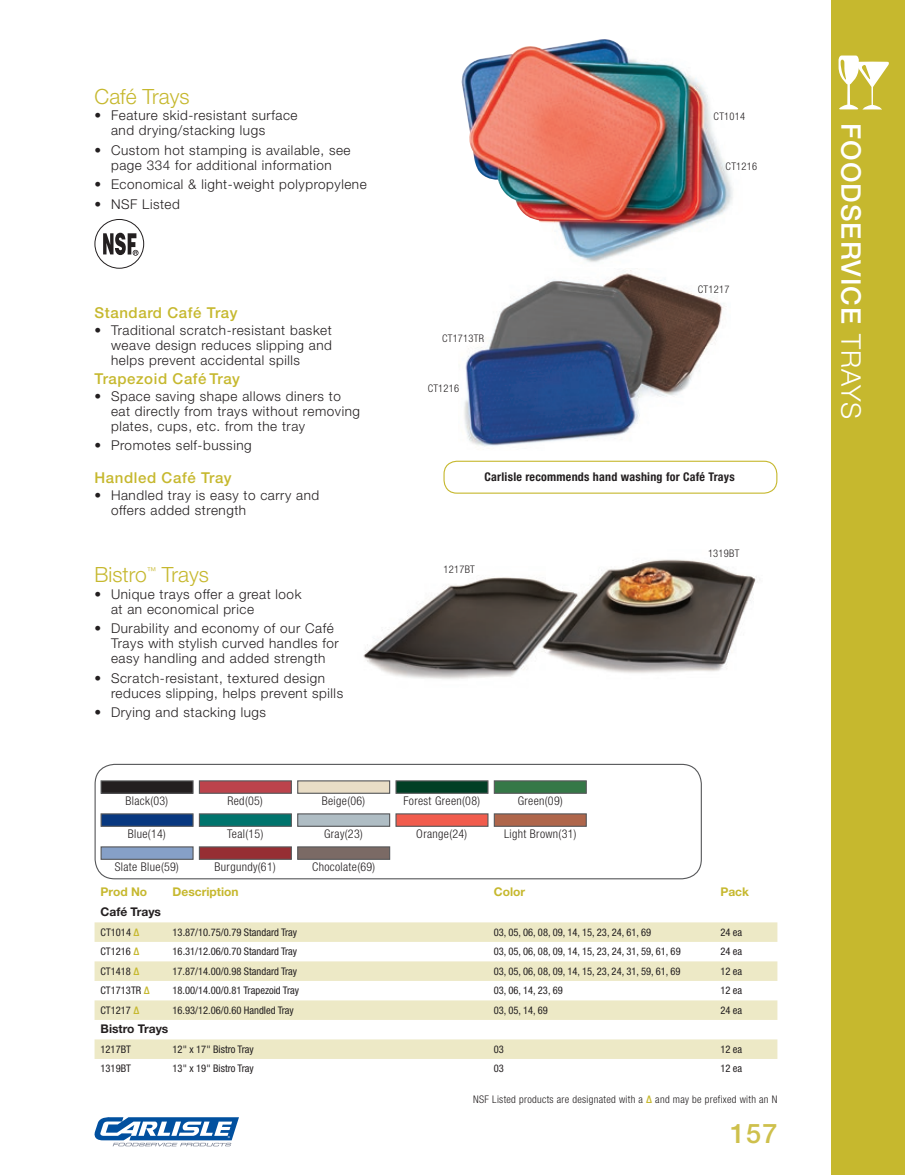
<style>
.page{position:relative;width:905px;height:1175px;background:#fff}
.page>*{position:absolute;margin:0;border:0;box-sizing:border-box;transform-origin:0 0}
.t1{font:500 27px "Helvetica Neue LT Std";letter-spacing:.04em;color:#fff}
.t2{font:500 27px "Helvetica Neue LT Std";color:#cec04c}
.t3{font:300 21px "Helvetica Neue LT Std";color:#c6b82e}
.t4{font:500 15px "Helvetica Neue LT Std";letter-spacing:.04em;color:#c6b82e}
.t5{font:300 13.5px/15px "Helvetica Neue LT Std";letter-spacing:.04em;color:#231f20}
.t6{font:300 condensed 12px "Helvetica Neue LT Std";letter-spacing:.03em;color:#231f20}
.t7{font:700 condensed 12px "Helvetica Neue LT Std";letter-spacing:.02em;color:#231f20}
.t8{font:700 12px "Helvetica Neue LT Std";color:#c6b82e}
.t9{font:700 12px "Helvetica Neue LT Std";color:#231f20}
.t10{font:condensed 10.5px "Helvetica Neue LT Std";color:#231f20}
.t11{font:300 condensed 10.5px "Helvetica Neue LT Std";letter-spacing:.03em;color:#231f20}
.s1{font-weight:700;color:#c6b82e}
.s2{font-weight:300}
</style>
<div class="page">
<div style="left:831px;top:0;width:73px;height:1174px;background:#c6b82e"></div>
<svg style="left:838px;top:56px;width:51px;height:54px"></svg>
<svg style="left:94px;top:1117px;width:145px;height:29px"></svg>
<div style="left:95px;top:764px;width:606px;height:115px;border:1px solid #57585a;border-radius:20px"></div>
<img style="left:464px;top:270px;width:261px;height:177px">
<img style="left:461px;top:39px;width:272px;height:223px">
<svg style="left:94px;top:922px;width:683px;height:137px;fill:#ede9c6"></svg>
<div style="left:443px;top:460px;width:334px;height:34px;border:1px solid #c6b82e;border-radius:13px"></div>
<div style="left:94px;top:219px;width:50px;height:49px;border:1px solid #231f20;border-radius:50%"></div>
<svg style="left:103px;top:233px;width:35px;height:23px"></svg>
<div style="left:100px;top:813px;width:94px;height:13px;background:#083880;border:1px solid #57585a"></div>
<div style="left:101px;top:781px;width:92px;height:12px;background:#231f20"></div>
<div style="left:100px;top:780px;width:94px;height:14px;border:1px solid #57585a"></div>
<div style="left:494px;top:813px;width:92px;height:13px;background:#af664b;border:1px solid #57585a"></div>
<div style="left:199px;top:813px;width:93px;height:13px;background:#00746d;border:1px solid #57585a"></div>
<div style="left:199px;top:780px;width:93px;height:14px;background:#bc434c;border:1px solid #57585a"></div>
<div style="left:297px;top:780px;width:93px;height:14px;background:#e9ddc6;border:1px solid #57585a"></div>
<div style="left:100px;top:846px;width:94px;height:14px;background:#86a0c7;border:1px solid #57585a"></div>
<div style="left:297px;top:813px;width:93px;height:13px;background:#afbdc4;border:1px solid #57585a"></div>
<div style="left:395px;top:780px;width:93px;height:14px;background:#003f25;border:1px solid #57585a"></div>
<div style="left:199px;top:846px;width:93px;height:14px;background:#962e33;border:1px solid #57585a"></div>
<div style="left:395px;top:813px;width:93px;height:13px;background:#f15c4d;border:1px solid #57585a"></div>
<div style="left:494px;top:780px;width:92px;height:14px;background:#357847;border:1px solid #57585a"></div>
<div style="left:297px;top:846px;width:93px;height:14px;background:#7b6a65;border:1px solid #57585a"></div>
<img style="left:363px;top:559px;width:393px;height:120px">
<h2 class="t3" style="left:94px;top:83px;width:96px">Café Trays</h2>
<p class="t5" style="left:111px;top:107px;width:188px;text-indent:-16px">• Feature skid-resistant surface and drying/stacking lugs</p>
<p class="t5" style="left:94px;top:142px;width:257px;text-align:center">• Custom hot stamping is available, see page 334 for additional information</p>
<p class="t5" style="left:94px;top:176px;width:274px">• Economical &amp; light-weight polypropylene</p>
<p class="t5" style="left:94px;top:196px;width:87px">• NSF Listed</p>
<p class="t4" style="left:94px;top:304px;width:145px">Standard Café Tray</p>
<p class="t5" style="left:111px;top:322px;width:222px;text-align:justify;text-indent:-16px">• Traditional scratch-resistant basket weave design reduces slipping and helps prevent accidental spills</p>
<p class="t4" style="left:94px;top:370px;width:147px">Trapezoid Café Tray</p>
<p class="t5" style="left:111px;top:388px;width:250px;text-indent:-16px">• Space saving shape allows diners to eat directly from trays without removing plates, cups, etc. from the tray</p>
<p class="t5" style="left:94px;top:437px;width:159px">• Promotes self-bussing</p>
<p class="t4" style="left:94px;top:469px;width:139px">Handled Café Tray</p>
<p class="t5" style="left:111px;top:487px;width:210px;text-indent:-16px">• Handled tray is easy to carry and offers added strength</p>
<h2 class="t3" style="left:94px;top:562px;width:116px">Bistro<sup>™</sup> Trays</h2>
<p class="t5" style="left:111px;top:586px;width:192px;text-indent:-16px">• Unique trays offer a great look at an economical price</p>
<p class="t5" style="left:111px;top:620px;width:229px;text-indent:-16px">• Durability and economy of our Café<br>Trays with stylish curved handles for easy handling and added strength</p>
<p class="t5" style="left:111px;top:670px;width:233px;text-indent:-16px">• Scratch-resistant, textured design reduces slipping, helps prevent spills</p>
<p class="t5" style="left:94px;top:704px;width:173px">• Drying and stacking lugs</p>
<p class="t11" style="left:713px;top:110px;width:33px">CT1014</p>
<p class="t11" style="left:725px;top:160px;width:33px">CT1216</p>
<p class="t11" style="left:442px;top:332px;width:44px">CT1713TR</p>
<p class="t11" style="left:427px;top:382px;width:33px">CT1216</p>
<p class="t11" style="left:697px;top:283px;width:33px">CT1217</p>
<p class="t7" style="left:484px;top:470px;width:252px">Carlisle recommends hand washing for Café Trays</p>
<p class="t11" style="left:443px;top:563px;width:33px">1217BT</p>
<p class="t11" style="left:708px;top:547px;width:33px">1319BT</p>
<p class="t6" style="left:125px;top:794px;width:44px">Black(03)</p>
<p class="t6" style="left:227px;top:794px;width:37px">Red(05)</p>
<p class="t6" style="left:322px;top:794px;width:45px">Beige(06)</p>
<p class="t6" style="left:403px;top:794px;width:78px">Forest Green(08)</p>
<p class="t6" style="left:517px;top:794px;width:47px">Green(09)</p>
<p class="t6" style="left:128px;top:827px;width:40px">Blue(14)</p>
<p class="t6" style="left:227px;top:827px;width:38px">Teal(15)</p>
<p class="t6" style="left:324px;top:827px;width:40px">Gray(23)</p>
<p class="t6" style="left:416px;top:827px;width:52px">Orange(24)</p>
<p class="t6" style="left:504px;top:827px;width:74px">Light Brown(31)</p>
<p class="t6" style="left:115px;top:860px;width:66px">Slate Blue(59)</p>
<p class="t6" style="left:214px;top:860px;width:63px">Burgundy(61)</p>
<p class="t6" style="left:312px;top:860px;width:65px">Chocolate(69)</p>
<p class="t8" style="left:100px;top:884px;width:48px">Prod No</p>
<p class="t8" style="left:172px;top:884px;width:67px">Description</p>
<p class="t8" style="left:494px;top:884px;width:33px">Color</p>
<p class="t8" style="left:720px;top:884px;width:30px">Pack</p>
<p class="t9" style="left:100px;top:904px;width:62px">Café Trays</p>
<p class="t10" style="left:100px;top:926px;width:40px">CT1014 <span class="s1">∆</span></p>
<p class="t10" style="left:172px;top:926px;width:126px">13.87/10.75/0.79 Standard Tray</p>
<p class="t10" style="left:493px;top:926px;width:159px">03, 05, 06, 08, 09, 14, 15, 23, 24, 61, 69</p>
<p class="t10" style="left:720px;top:926px;width:23px">24 ea</p>
<p class="t10" style="left:100px;top:945px;width:40px">CT1216 <span class="s1">∆</span></p>
<p class="t10" style="left:172px;top:945px;width:126px">16.31/12.06/0.70 Standard Tray</p>
<p class="t10" style="left:493px;top:945px;width:188px">03, 05, 06, 08, 09, 14, 15, 23, 24, 31, 59, 61, 69</p>
<p class="t10" style="left:720px;top:945px;width:23px">24 ea</p>
<p class="t10" style="left:100px;top:965px;width:40px">CT1418 <span class="s1">∆</span></p>
<p class="t10" style="left:172px;top:965px;width:126px">17.87/14.00/0.98 Standard Tray</p>
<p class="t10" style="left:493px;top:965px;width:188px">03, 05, 06, 08, 09, 14, 15, 23, 24, 31, 59, 61, 69</p>
<p class="t10" style="left:720px;top:965px;width:23px">12 ea</p>
<p class="t10" style="left:100px;top:984px;width:51px">CT1713TR <span class="s1">∆</span></p>
<p class="t10" style="left:172px;top:984px;width:128px">18.00/14.00/0.81 Trapezoid Tray</p>
<p class="t10" style="left:493px;top:984px;width:71px">03, 06, 14, 23, 69</p>
<p class="t10" style="left:720px;top:984px;width:23px">12 ea</p>
<p class="t10" style="left:100px;top:1004px;width:40px">CT1217 <span class="s1">∆</span></p>
<p class="t10" style="left:172px;top:1004px;width:123px">16.93/12.06/0.60 Handled Tray</p>
<p class="t10" style="left:493px;top:1004px;width:56px">03, 05, 14, 69</p>
<p class="t10" style="left:720px;top:1004px;width:23px">24 ea</p>
<p class="t9" style="left:100px;top:1021px;width:69px">Bistro Trays</p>
<p class="t10" style="left:100px;top:1043px;width:32px">1217BT</p>
<p class="t10" style="left:172px;top:1043px;width:83px">12" x 17" Bistro Tray</p>
<p class="t10" style="left:493px;top:1043px;width:12px">03</p>
<p class="t10" style="left:720px;top:1043px;width:23px">12 ea</p>
<p class="t10" style="left:100px;top:1062px;width:32px">1319BT</p>
<p class="t10" style="left:172px;top:1062px;width:83px">13" x 19" Bistro Tray</p>
<p class="t10" style="left:493px;top:1062px;width:12px">03</p>
<p class="t10" style="left:720px;top:1062px;width:23px">12 ea</p>
<p class="t11" style="left:473px;top:1093px;width:305px">NSF Listed products are designated with a <span class="s1">∆</span> and may be prefixed with an N</p>
<h1 class="t2" style="left:730px;top:1117px;width:49px">157</h1>
<h1 class="t1" style="left:867px;top:123px;width:298px;rotate:90deg">FOODSERVICE <span class="s2">TRAYS</span></h1>
</div>
